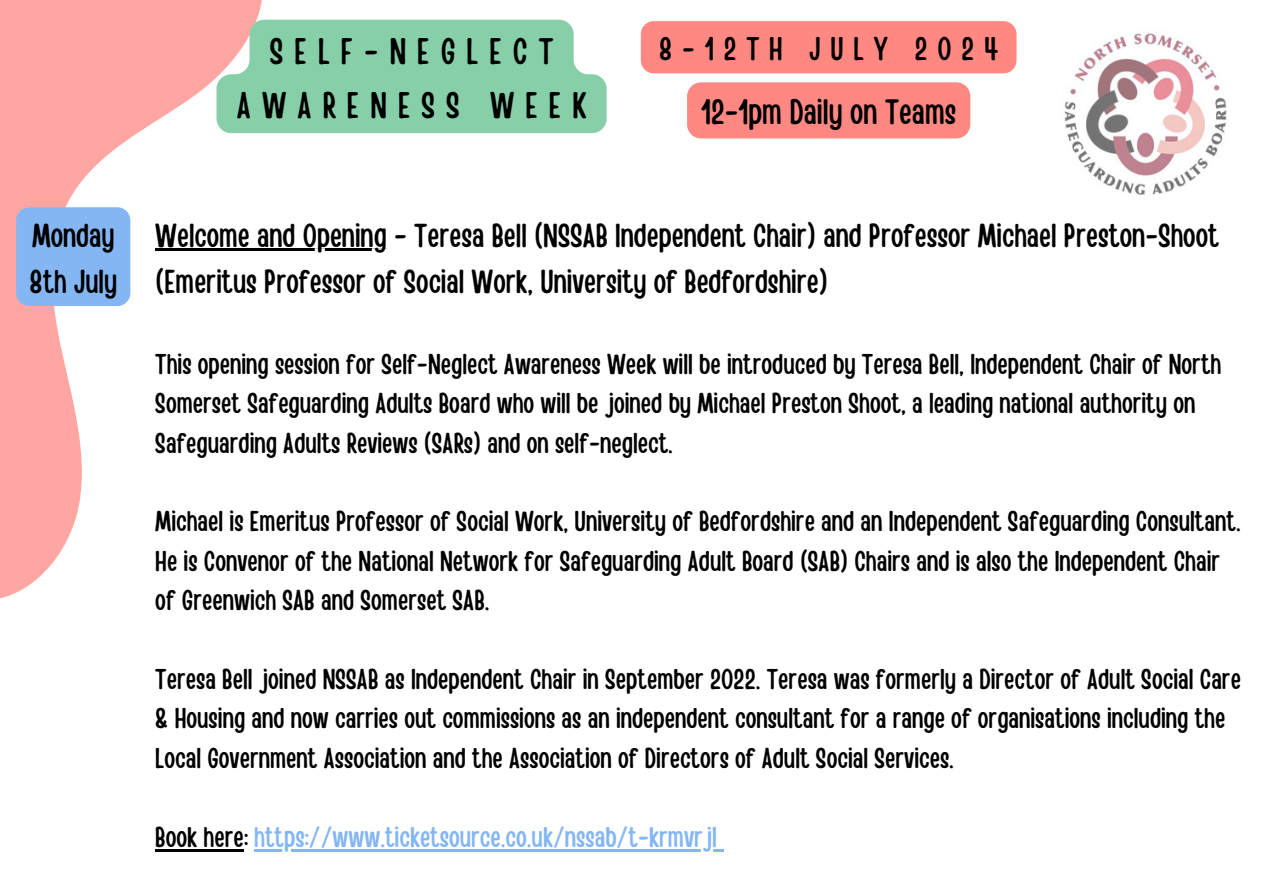
<style>
.page{position:relative;width:1263px;height:894px;background:#fff}
.page>*{position:absolute;margin:0;border:0;box-sizing:border-box;transform-origin:0 0}
.t1{font:36.75px/54.6px "Handy Casual Condensed";letter-spacing:.3em;color:#000;text-align:center}
.t2{font:35.1px "Handy Casual Condensed";color:#000}
.t3{font:33px/46.2px "Handy Casual Condensed";color:#000}
.t4{font:32.55px "Handy Casual Condensed";letter-spacing:.3em;color:#000}
.t5{font:28.5px/39.3px "Handy Casual Condensed";color:#000}
.t6{font:28.5px "Handy Casual Condensed";color:#84b6f4}
.s1{color:#000}
</style>
<div class="page">
<svg style="left:0;top:0;width:263px;height:599px"></svg>
<img style="left:1064px;top:33px;width:163px;height:162px">
<svg style="left:216px;top:20px;width:391px;height:113px;background:#90d0ac"></svg>
<div style="left:641px;top:21px;width:375px;height:52px;background:#ff8882"></div>
<div style="left:687px;top:82px;width:283px;height:56px;background:#ff8882;border-radius:14px"></div>
<div style="left:16px;top:207px;width:114px;height:99px;background:#84b6f4;border-radius:13px"></div>
<hr style="left:155px;top:249px;width:232px;height:2px;background:#000">
<hr style="left:155px;top:848px;width:89px;height:2px;background:#000">
<hr style="left:254px;top:848px;width:463px;height:2px;background:#84b6f4">
<p class="t1" style="left:237px;top:22px;width:351px">SELF-NEGLECT<br>AWARENESS WEEK</p>
<h2 class="t4" style="left:659px;top:27px;width:341px">8-12TH JULY 2024</h2>
<p class="t2" style="left:701px;top:89px;width:257px">12-1pm Daily on Teams</p>
<p class="t3" style="left:29px;top:210px;width:89px">Monday<br>8th July</p>
<p class="t3" style="left:155px;top:210px;width:1065px">Welcome and Opening - Teresa Bell (NSSAB Independent Chair) and Professor Michael Preston-Shoot (Emeritus Professor of Social Work, University of Bedfordshire)</p>
<p class="t5" style="left:155px;top:342px;width:1067px">This opening session for Self-Neglect Awareness Week will be introduced by Teresa Bell, Independent Chair of North<br>Somerset Safeguarding Adults Board who will be joined by Michael Preston Shoot, a leading national authority on<br>Safeguarding Adults Reviews (SARs) and on self-neglect.</p>
<p class="t5" style="left:155px;top:500px;width:1087px">Michael is Emeritus Professor of Social Work, University of Bedfordshire and an Independent Safeguarding Consultant.<br>He is Convenor of the National Network for Safeguarding Adult Board (SAB) Chairs and is also the Independent Chair of Greenwich SAB and Somerset SAB.</p>
<p class="t5" style="left:155px;top:657px;width:1087px">Teresa Bell joined NSSAB as Independent Chair in September 2022. Teresa was formerly a Director of Adult Social Care &amp; Housing and now carries out commissions as an independent consultant for a range of organisations including the<br>Local Government Association and the Association of Directors of Adult Social Services.</p>
<p class="t6" style="left:155px;top:817px;width:563px"><span class="s1">Book here:</span> https://www.ticketsource.co.uk/nssab/t-krmvrjl</p>
</div>
